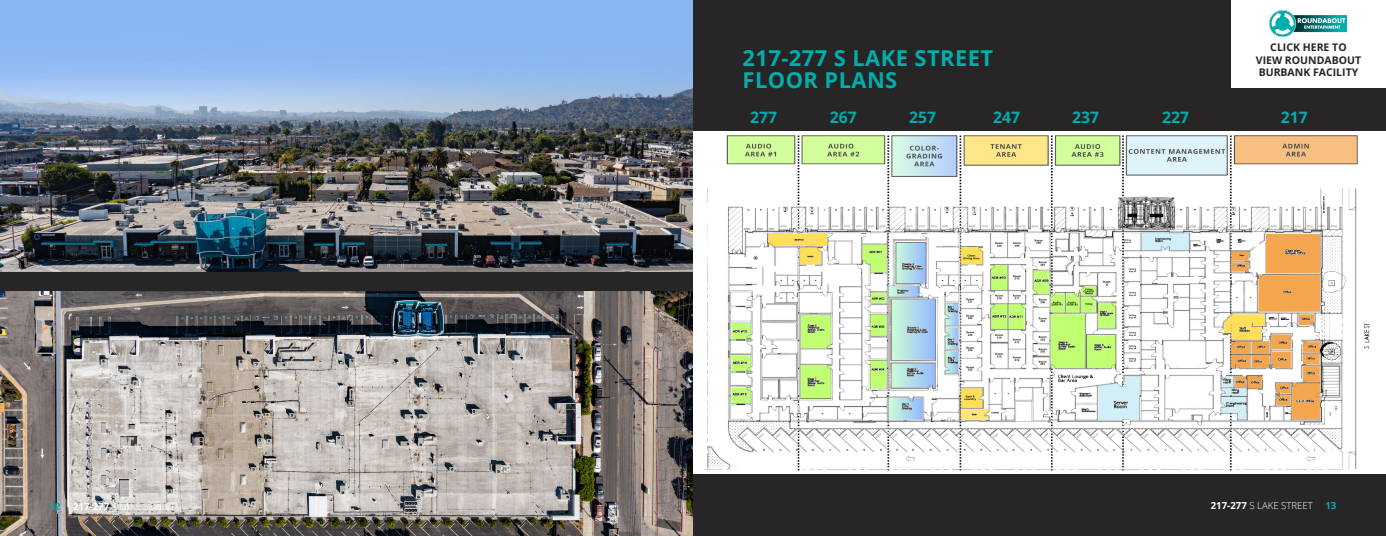
<style>
.page{position:relative;width:1386px;height:536px;background:#282526}
.page>*{position:absolute;margin:0;border:0;box-sizing:border-box;transform-origin:0 0}
.t1{font:700 21.88px/21.9px "Open Sans";letter-spacing:.02em;color:#00aead}
.Normal_Text_2{font:700 15.75px "Open Sans";color:#00aead}
.Normal_Text_2-2{font:700 10.5px/12.6px "Open Sans";color:#282526;text-align:center}
.t2{font:300 9.62px "Open Sans";color:#fff}
.t3{font:700 9.62px "Open Sans";color:#00aead}
.s1{font-weight:700}
</style>
<div class="page">
<img style="left:0;top:0;width:693px;height:271px">
<img style="left:0;top:291px;width:693px;height:245px">
<img style="left:693px;top:132px;width:693px;height:341px">
<div style="left:1231px;top:0;width:155px;height:87px;background:#fff"></div>
<img style="left:1270px;top:10px;width:76px;height:27px">
<p class="t3" style="left:50px;top:500px;width:13px">12</p>
<p class="t2" style="left:73px;top:500px;width:104px"><span class="s1">217-277</span> S LAKE STREET</p>
<p class="t1" style="left:743px;top:46px;width:252px">217-277 S LAKE STREET<br>FLOOR PLANS</p>
<p class="Normal_Text_2-2" style="left:1256px;top:41px;width:107px">CLICK HERE TO<br>VIEW ROUNDABOUT<br>BURBANK FACILITY</p>
<p class="Normal_Text_2" style="left:750px;top:107px;width:29px">277</p>
<p class="Normal_Text_2" style="left:830px;top:107px;width:29px">267</p>
<p class="Normal_Text_2" style="left:909px;top:107px;width:29px">257</p>
<p class="Normal_Text_2" style="left:993px;top:107px;width:29px">247</p>
<p class="Normal_Text_2" style="left:1072px;top:107px;width:29px">237</p>
<p class="Normal_Text_2" style="left:1162px;top:107px;width:29px">227</p>
<p class="Normal_Text_2" style="left:1281px;top:107px;width:29px">217</p>
<p class="t2" style="left:1211px;top:499px;width:104px"><span class="s1">217-277</span> S LAKE STREET</p>
<p class="t3" style="left:1325px;top:499px;width:13px">13</p>
</div>
